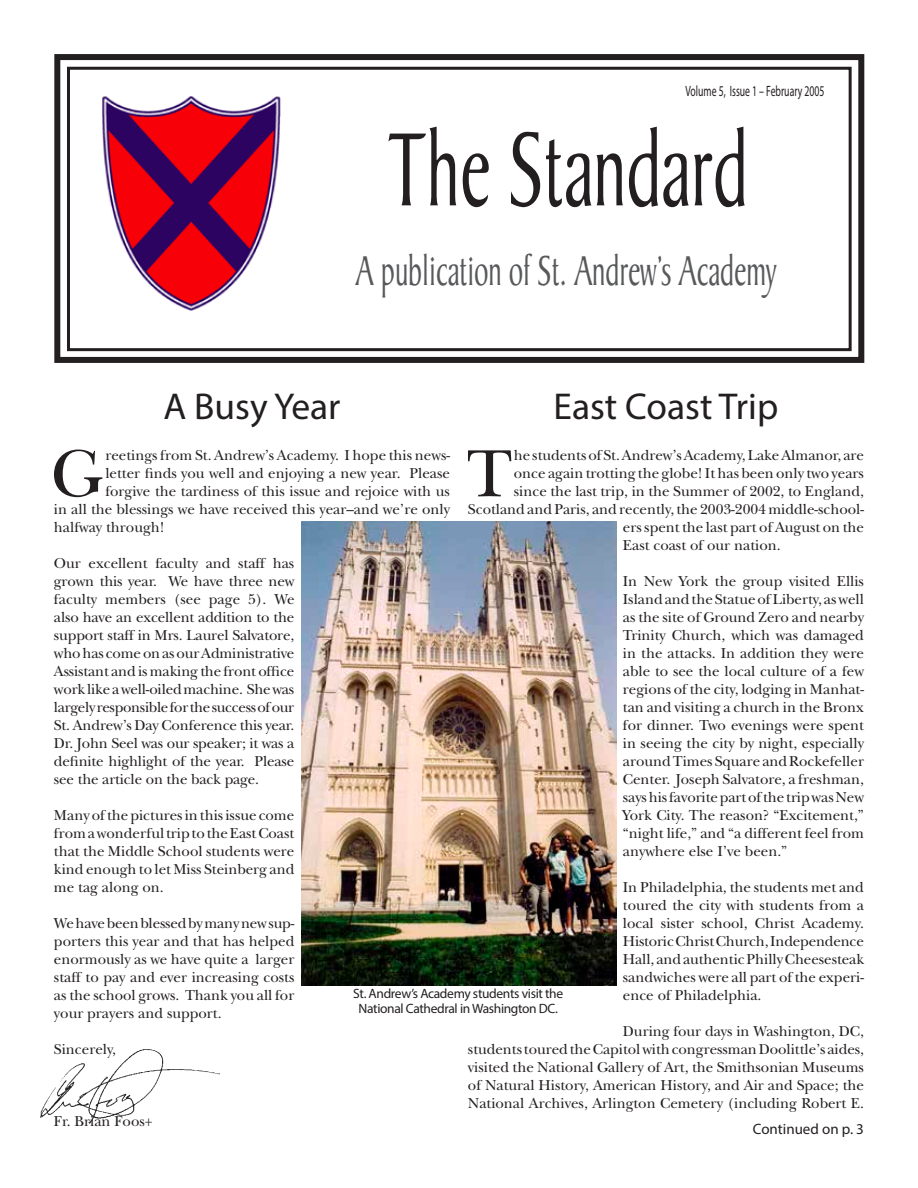
<style>
.page{position:relative;width:918px;height:1188px;background:#fff}
.page>*{position:absolute;margin:0;border:0;box-sizing:border-box;transform-origin:0 0}
.t1{font:112.5px "Baker Signet";color:#231f20;scale:.64 1}
.t2{font:69.6px "New Baskerville";color:#231f20}
.t3{font:45px "Baker Signet";color:#58595b;scale:.64 1}
.t4{font:37.5px "Myriad Pro";color:#231f20}
.t5{font:15px/18px "New Baskerville";color:#231f20;text-align:justify}
.t6{font:15px "Myriad Pro";color:#231f20;scale:.65 1}
.t7{font:15px "Myriad Pro";color:#231f20}
.t8{font:13.5px/15px "Myriad Pro";letter-spacing:-.025em;color:#231f20;text-align:center}
</style>
<div class="page">
<div style="left:54px;top:54px;width:810px;height:309px;border:6px solid #231f20"></div>
<div style="left:67px;top:67px;width:785px;height:284px;border:3px solid #231f20"></div>
<img style="left:40px;top:1049px;width:180px;height:75px">
<img style="left:102px;top:96px;width:179px;height:215px">
<img style="left:301px;top:522px;width:315px;height:464px">
<p class="t6" style="left:685px;top:82px;width:215px">Volume 5, Issue 1 – February 2005</p>
<h1 class="t1" style="left:388px;top:109px;width:564px">The Standard</h1>
<h3 class="t3" style="left:356px;top:247px;width:659px">A publication of St. Andrew’s Academy</h3>
<h3 class="t4" style="left:163px;top:383px;width:179px">A Busy Year</h3>
<h3 class="t4" style="left:554px;top:383px;width:226px">East Coast Trip</h3>
<h2 class="t2" style="left:51px;top:433px;width:53px">G</h2>
<p class="t5" style="left:105px;top:447px;width:346px">reetings from St. Andrew’s Academy. I hope this news-</p>
<h2 class="t2" style="left:467px;top:433px;width:47px">T</h2>
<p class="t5" style="left:514px;top:447px;width:352px">he students of St. Andrew’s Academy, Lake Almanor, are</p>
<p class="t5" style="left:105px;top:465px;width:346px">letter finds you well and enjoying a new year. Please</p>
<p class="t5" style="left:105px;top:483px;width:346px">forgive the tardiness of this issue and rejoice with us</p>
<p class="t5" style="left:54px;top:501px;width:398px">in all the blessings we have received this year–and we’re only</p>
<p class="t5" style="left:54px;top:519px;width:112px">halfway through!</p>
<p class="t5" style="left:54px;top:555px;width:242px">Our excellent faculty and staff has grown this year. We have three new faculty members (see page 5). We also have an excellent addition to the support staff in Mrs. Laurel Salvatore, who has come on as our Administrative Assistant and is making the front office work like a well-oiled machine. She was largely responsible for the success of our St. Andrew’s Day Conference this year.<br>Dr. John Seel was our speaker; it was a definite highlight of the year. Please see the article on the back page.</p>
<p class="t5" style="left:54px;top:807px;width:242px">Many of the pictures in this issue come from a wonderful trip to the East Coast that the Middle School students were kind enough to let Miss Steinberg and me tag along on.</p>
<p class="t5" style="left:54px;top:915px;width:242px">We have been blessed by many new sup&shy;porters this year and that has helped enormously as we have quite a larger staff to pay and ever increasing costs as the school grows. Thank you all for your prayers and support.</p>
<p class="t5" style="left:54px;top:1041px;width:64px">Sincerely,</p>
<p class="t5" style="left:514px;top:465px;width:352px">once again trotting the globe! It has been only two years</p>
<p class="t5" style="left:514px;top:483px;width:352px">since the last trip, in the Summer of 2002, to England,</p>
<p class="t5" style="left:468px;top:501px;width:398px">Scotland and Paris, and recently, the 2003-2004 middle-school-</p>
<p class="t5" style="left:623px;top:519px;width:243px">ers spent the last part of August on the</p>
<p class="t5" style="left:623px;top:537px;width:159px">East coast of our nation.</p>
<p class="t5" style="left:623px;top:573px;width:243px">In New York the group visited Ellis Island and the Statue of Liberty, as well as the site of Ground Zero and nearby Trinity Church, which was damaged in the attacks. In addition they were able to see the local culture of a few regions of the city, lodging in Manhat&shy;tan and visiting a church in the Bronx for dinner. Two evenings were spent in seeing the city by night, especially around Times Square and Rockefeller Center. Joseph Salvatore, a freshman, says his favorite part of the trip was New York City. The reason? “Excitement,” “night life,” and “a different feel from anywhere else I’ve been.”</p>
<p class="t5" style="left:623px;top:879px;width:243px">In Philadelphia, the students met and toured the city with students from a local sister school, Christ Academy.<br>Historic Christ Church, Independence Hall, and authentic Philly Cheesesteak sandwiches were all part of the experi&shy;ence of Philadelphia.</p>
<p class="t5" style="left:468px;top:1023px;width:398px;text-indent:155px">During four days in Washington, DC, students toured the Capitol with congressman Doolittle’s aides, visited the National Gallery of Art, the Smithsonian Museums of Natural History, American History, and Air and Space; the National Archives, Arlington Cemetery (including Robert E.</p>
<p class="t8" style="left:353px;top:985px;width:211px">St. Andrew’s Academy students visit the<br>National Cathedral in Washington DC.</p>
<p class="t5" style="left:54px;top:1113px;width:100px">Fr. Brian Foos+</p>
<p class="t7" style="left:753px;top:1119px;width:113px">Continued on p. 3</p>
</div>
